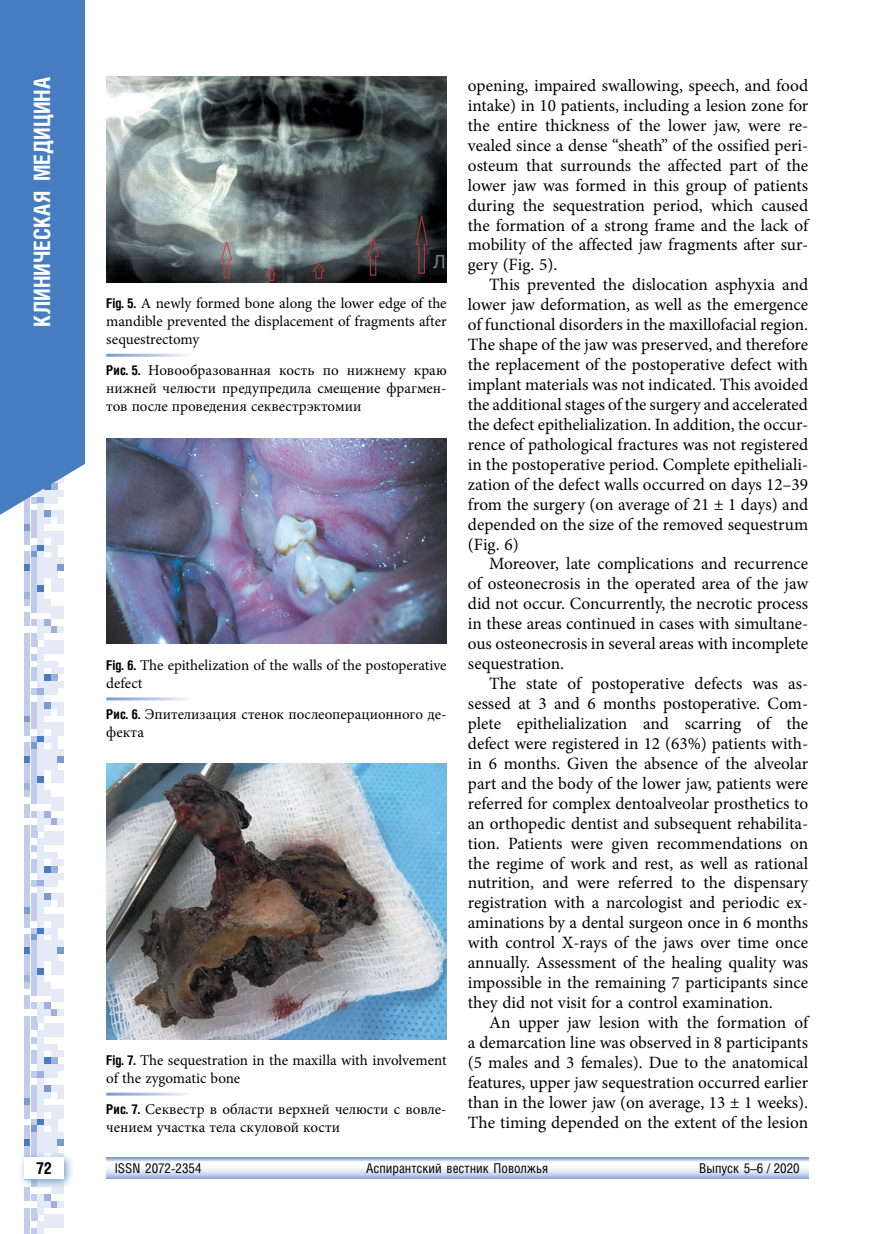
<style>
.page{position:relative;width:872px;height:1234px;background:#fff}
.page>*{position:absolute;margin:0;border:0;box-sizing:border-box;transform-origin:0 0}
.t1{font:700 22.5px "Helios Cond C";color:#fff}
.t2{font:17.25px/20px "Minion Pro";color:#000;text-align:justify}
.t3{font:700 16.5px "Helios Cond C";color:#000}
.t4{font:15px/18px "Minion Pro";color:#000}
.t5{font:13.5px "Helios Cond C";color:#000}
.s1{font-family:"Helios Cond C";font-weight:700;font-size:13.5px}
</style>
<div class="page">
<svg style="left:24px;top:527px;width:40px;height:37px"></svg>
<div style="left:24px;top:564px;width:6px;height:7px;background:#457dc0"></div>
<div style="left:31px;top:564px;width:6px;height:7px;background:#c0cce9"></div>
<div style="left:38px;top:564px;width:6px;height:7px;background:#e6eaf6"></div>
<div style="left:44px;top:564px;width:6px;height:7px;background:#e6eaf6"></div>
<div style="left:51px;top:564px;width:6px;height:7px;background:#e6eaf6"></div>
<div style="left:58px;top:564px;width:6px;height:7px;background:#799bd0"></div>
<svg style="left:24px;top:571px;width:40px;height:144px"></svg>
<div style="left:24px;top:715px;width:6px;height:7px;background:#799bd0"></div>
<div style="left:31px;top:715px;width:6px;height:7px;background:#c0cce9"></div>
<div style="left:38px;top:715px;width:6px;height:7px;background:#e6eaf6"></div>
<svg style="left:24px;top:722px;width:40px;height:47px"></svg>
<div style="left:24px;top:769px;width:6px;height:7px;background:#c0cce9"></div>
<div style="left:31px;top:769px;width:6px;height:7px;background:#c0cce9"></div>
<div style="left:38px;top:769px;width:6px;height:7px;background:#e6eaf6"></div>
<div style="left:51px;top:769px;width:6px;height:7px;background:#e6eaf6"></div>
<div style="left:58px;top:769px;width:6px;height:7px;background:#e6eaf6"></div>
<svg style="left:24px;top:776px;width:40px;height:253px"></svg>
<div style="left:24px;top:1029px;width:6px;height:7px;background:#c0cce9"></div>
<div style="left:38px;top:1029px;width:6px;height:7px;background:#e6eaf6"></div>
<div style="left:44px;top:1029px;width:6px;height:7px;background:#e6eaf6"></div>
<div style="left:51px;top:1029px;width:6px;height:7px;background:#e6eaf6"></div>
<div style="left:58px;top:1029px;width:6px;height:7px;background:#e6eaf6"></div>
<svg style="left:24px;top:1036px;width:40px;height:41px"></svg>
<div style="left:24px;top:1077px;width:6px;height:7px;background:#c0cce9"></div>
<div style="left:38px;top:1077px;width:6px;height:7px;background:#e6eaf6"></div>
<svg style="left:24px;top:1084px;width:40px;height:54px"></svg>
<div style="left:24px;top:1138px;width:6px;height:7px;background:#457dc0"></div>
<div style="left:31px;top:1138px;width:6px;height:7px;background:#c0cce9"></div>
<div style="left:38px;top:1138px;width:6px;height:7px;background:#e6eaf6"></div>
<div style="left:44px;top:1138px;width:6px;height:7px;background:#e6eaf6"></div>
<div style="left:51px;top:1138px;width:6px;height:7px;background:#e6eaf6"></div>
<div style="left:58px;top:1138px;width:6px;height:7px;background:#799bd0"></div>
<svg style="left:24px;top:1145px;width:40px;height:6px"></svg>
<div style="left:24px;top:1186px;width:6px;height:7px;background:#c0cce9"></div>
<div style="left:51px;top:1186px;width:6px;height:7px;background:#e6eaf6"></div>
<div style="left:58px;top:1186px;width:6px;height:7px;background:#e6eaf6"></div>
<svg style="left:24px;top:1193px;width:40px;height:40px"></svg>
<div style="left:18px;top:1151px;width:56px;height:37px;background:#457dc0;opacity:.75"></div>
<div style="left:24px;top:1157px;width:40px;height:21px;background:#fff"></div>
<svg style="left:0;top:0;width:85px;height:527px;background:#5085c4"></svg>
<svg style="left:106px;top:1157px;width:702px;height:21px"></svg>
<img style="left:106px;top:77px;width:340px;height:205px">
<img style="left:106px;top:438px;width:340px;height:206px">
<img style="left:106px;top:763px;width:340px;height:275px">
<h1 class="t1" style="left:29px;top:326px;width:251px;rotate:-90deg">КЛИНИЧЕСКАЯ МЕДИЦИНА</h1>
<p class="t2" style="left:468px;top:75px;width:342px">opening, impaired swallowing, speech, and food intake) in 10 patients, including a lesion zone for the entire thickness of the lower jaw, were re&shy;vealed since a dense “sheath” of the ossified peri&shy;osteum that surrounds the affected part of the lower jaw was formed in this group of patients during the sequestration period, which caused the formation of a strong frame and the lack of mobility of the affected jaw fragments after sur&shy;gery (Fig. 5).</p>
<p class="t2" style="left:468px;top:275px;width:342px;text-indent:21px">This prevented the dislocation asphyxia and lower jaw deformation, as well as the emergence of functional disorders in the maxillofacial region.<br>The shape of the jaw was preserved, and therefore the replacement of the postoperative defect with implant materials was not indicated. This avoided the additional stages of the surgery and accelerated the defect epithelialization. In addition, the occur&shy;rence of pathological fractures was not registered in the postoperative period. Complete epitheliali&shy;zation of the defect walls occurred on days 12–39 from the surgery (on average of 21 ± 1 days) and depended on the size of the removed sequestrum (Fig. 6)</p>
<p class="t2" style="left:468px;top:554px;width:342px;text-indent:21px">Moreover, late complications and recurrence of osteonecrosis in the operated area of the jaw did not occur. Concurrently, the necrotic process in these areas continued in cases with simultane&shy;ous osteonecrosis in several areas with incomplete sequestration.</p>
<p class="t2" style="left:468px;top:673px;width:342px;text-indent:21px">The state of postoperative defects was as&shy;sessed at 3 and 6 months postoperative. Com&shy;plete epithelialization and scarring of the defect were registered in 12 (63%) patients with&shy;in 6 months. Given the absence of the alveolar part and the body of the lower jaw, patients were referred for complex dentoalveolar prosthetics to an orthopedic dentist and subsequent rehabilita&shy;tion. Patients were given recommendations on the regime of work and rest, as well as rational nutrition, and were referred to the dispensary registration with a narcologist and periodic ex&shy;aminations by a dental surgeon once in 6 months with control X-rays of the jaws over time once annually. Assessment of the healing quality was impossible in the remaining 7 participants since they did not visit for a control examination.</p>
<p class="t2" style="left:468px;top:1012px;width:342px;text-indent:21px">An upper jaw lesion with the formation of a demarcation line was observed in 8 participants (5 males and 3 females). Due to the anatomical features, upper jaw sequestration occurred earlier than in the lower jaw (on average, 13 ± 1 weeks).<br>The timing depended on the extent of the lesion</p>
<p class="t4" style="left:106px;top:294px;width:342px;text-align:justify"><span class="s1">Fig. 5.</span> A newly formed bone along the lower edge of the mandible prevented the displacement of fragments after sequestrectomy</p>
<p class="t4" style="left:106px;top:361px;width:342px;text-align:justify"><span class="s1">Рис. 5.</span> Новообразованная кость по нижнему краю нижней челюсти предупредила смещение фрагмен&shy;тов после проведения секвестрэктомии</p>
<p class="t4" style="left:106px;top:656px;width:342px"><span class="s1">Fig. 6.</span> The epithelization of the walls of the postoperative defect</p>
<p class="t4" style="left:106px;top:704px;width:342px"><span class="s1">Рис. 6.</span> Эпителизация стенок послеоперационного де&shy;фекта</p>
<p class="t4" style="left:106px;top:1051px;width:342px"><span class="s1">Fig. 7.</span> The sequestration in the maxilla with involvement of the zygomatic bone</p>
<p class="t4" style="left:106px;top:1099px;width:342px"><span class="s1">Рис. 7.</span> Секвестр в области верхней челюсти с вовле&shy;чением участка тела скуловой кости</p>
<p class="t3" style="left:36px;top:1158px;width:18px">72</p>
<p class="t5" style="left:115px;top:1159px;width:88px">ISSN 2072-2354</p>
<p class="t5" style="left:366px;top:1159px;width:183px">Аспирантский вестник Поволжья</p>
<p class="t5" style="left:699px;top:1159px;width:102px">Выпуск 5–6 / 2020</p>
</div>
